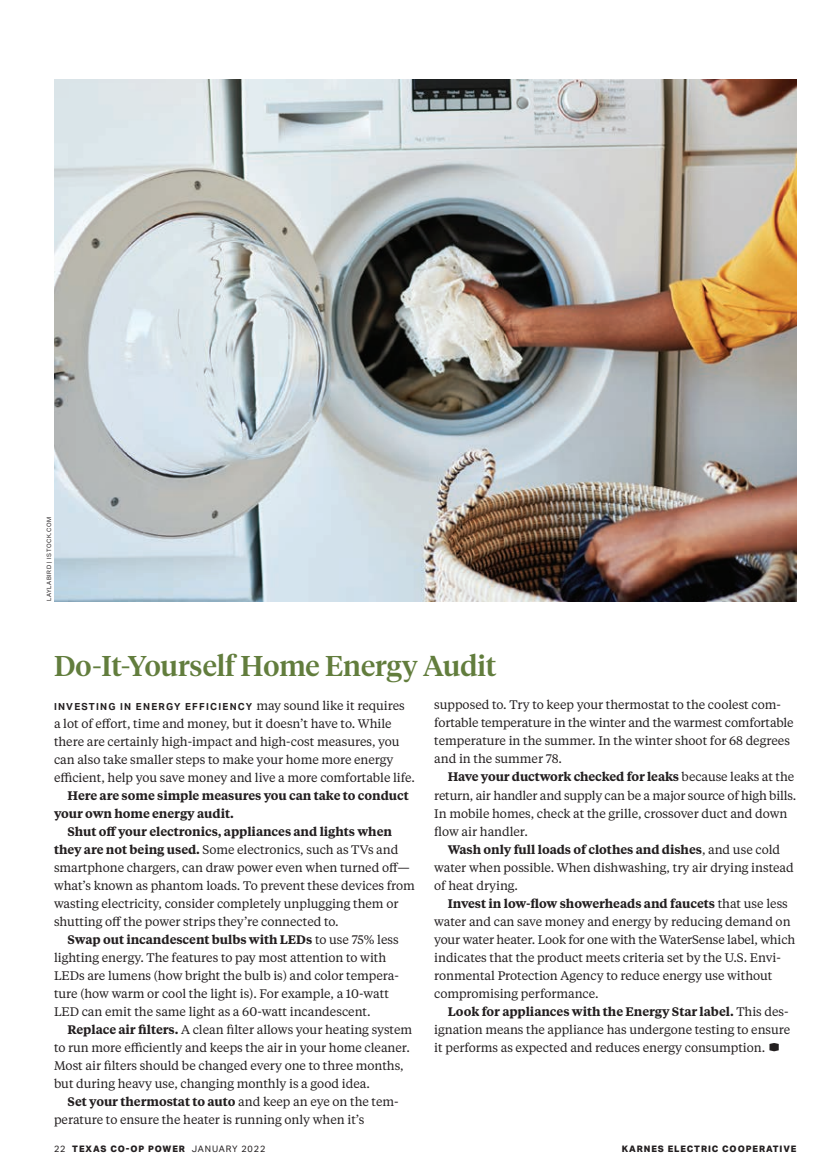
<style>
.page{position:relative;width:837px;height:1175px;background:#fff}
.page>*{position:absolute;margin:0;border:0;box-sizing:border-box;transform-origin:0 0}
.t1{font:500 28.5px "Tiempos Headline";color:#627d3d}
.t2{font:12.3px/18px "Tiempos Text";letter-spacing:-.005em;color:#231f20}
.t3{font:600 12.3px/18px "Tiempos Text";letter-spacing:-.005em;color:#231f20}
.t4{font:700 9.75px "Aktiv Grotesk";letter-spacing:.125em;color:#231f20}
.t5{font:800 9px "Aktiv Grotesk";letter-spacing:.1em;color:#231f20}
.t6{font:6px "Aktiv Grotesk";letter-spacing:.1em;color:#231f20}
.s1{font-family:"Tiempos Text";font-weight:400;font-size:12.3px}
.s2{font-weight:600}
.s3{font-family:"TCP Logo Font";font-size:13.8px}
.s4{font-weight:400}
</style>
<div class="page">
<img style="left:54px;top:79px;width:743px;height:522px">
<p class="t6" style="left:46px;top:601px;width:86px;rotate:-90deg">LAYLABIRD | ISTOCK.COM</p>
<h1 class="t1" style="left:54px;top:653px;width:444px">Do-It-Yourself Home Energy Audit</h1>
<p class="t4" style="left:54px;top:700px;width:352px">INVESTING IN ENERGY EFFICIENCY <span class="s1">may sound like it requires</span></p>
<p class="t2" style="left:54px;top:715px;width:363px">a lot of effort, time and money, but it doesn’t have to. While there are certainly high-impact and high-cost measures, you can also take smaller steps to make your home more energy efficient, help you save money and live a more comfortable life.</p>
<p class="t3" style="left:54px;top:787px;width:356px;text-indent:14px">Here are some simple measures you can take to conduct your own home energy audit.</p>
<p class="t2" style="left:54px;top:823px;width:363px;text-indent:14px"><span class="s2">Shut off your electronics, appliances and lights when they are not being used.</span> Some electronics, such as TVs and smartphone chargers, can draw power even when turned off— what’s known as phantom loads. To prevent these devices from wasting electricity, consider completely unplugging them or shutting off the power strips they’re connected to.</p>
<p class="t2" style="left:54px;top:931px;width:346px;text-indent:14px"><span class="s2">Swap out incandescent bulbs with LEDs</span> to use 75% less lighting energy. The features to pay most attention to with LEDs are lumens (how bright the bulb is) and color tempera&shy;ture (how warm or cool the light is). For example, a 10-watt LED can emit the same light as a 60-watt incandescent.</p>
<p class="t2" style="left:54px;top:1021px;width:360px;text-indent:14px"><span class="s2">Replace air filters.</span> A clean filter allows your heating system to run more efficiently and keeps the air in your home cleaner.<br>Most air filters should be changed every one to three months, but during heavy use, changing monthly is a good idea.</p>
<p class="t2" style="left:54px;top:1093px;width:346px;text-indent:14px"><span class="s2">Set your thermostat to auto</span> and keep an eye on the tem&shy;perature to ensure the heater is running only when it’s</p>
<p class="t2" style="left:434px;top:697px;width:361px">supposed to. Try to keep your thermostat to the coolest com&shy;fortable temperature in the winter and the warmest comfortable temperature in the summer. In the winter shoot for 68 degrees and in the summer 78.</p>
<p class="t2" style="left:434px;top:769px;width:364px;text-indent:14px"><span class="s2">Have your ductwork checked for leaks</span> because leaks at the return, air handler and supply can be a major source of high bills.<br>In mobile homes, check at the grille, crossover duct and down flow air handler.</p>
<p class="t2" style="left:434px;top:841px;width:361px;text-indent:14px"><span class="s2">Wash only full loads of clothes and dishes</span>, and use cold water when possible. When dishwashing, try air drying instead of heat drying.</p>
<p class="t2" style="left:434px;top:895px;width:363px;text-indent:14px"><span class="s2">Invest in low-flow showerheads and faucets</span> that use less water and can save money and energy by reducing demand on your water heater. Look for one with the WaterSense label, which indicates that the product meets criteria set by the U.S. Envi&shy;ronmental Protection Agency to reduce energy use without compromising performance.</p>
<p class="t2" style="left:434px;top:1003px;width:358px;text-indent:14px"><span class="s2">Look for appliances with the Energy Star label.</span> This des&shy;ignation means the appliance has undergone testing to ensure it performs as expected and reduces energy consumption. <span class="s3">D</span></p>
<p class="t5" style="left:54px;top:1143px;width:213px"><span class="s4">22</span> TEXAS CO-OP POWER <span class="s4">JANUARY 2022</span></p>
<p class="t5" style="left:622px;top:1143px;width:176px">KARNES ELECTRIC COOPERATIVE</p>
</div>
